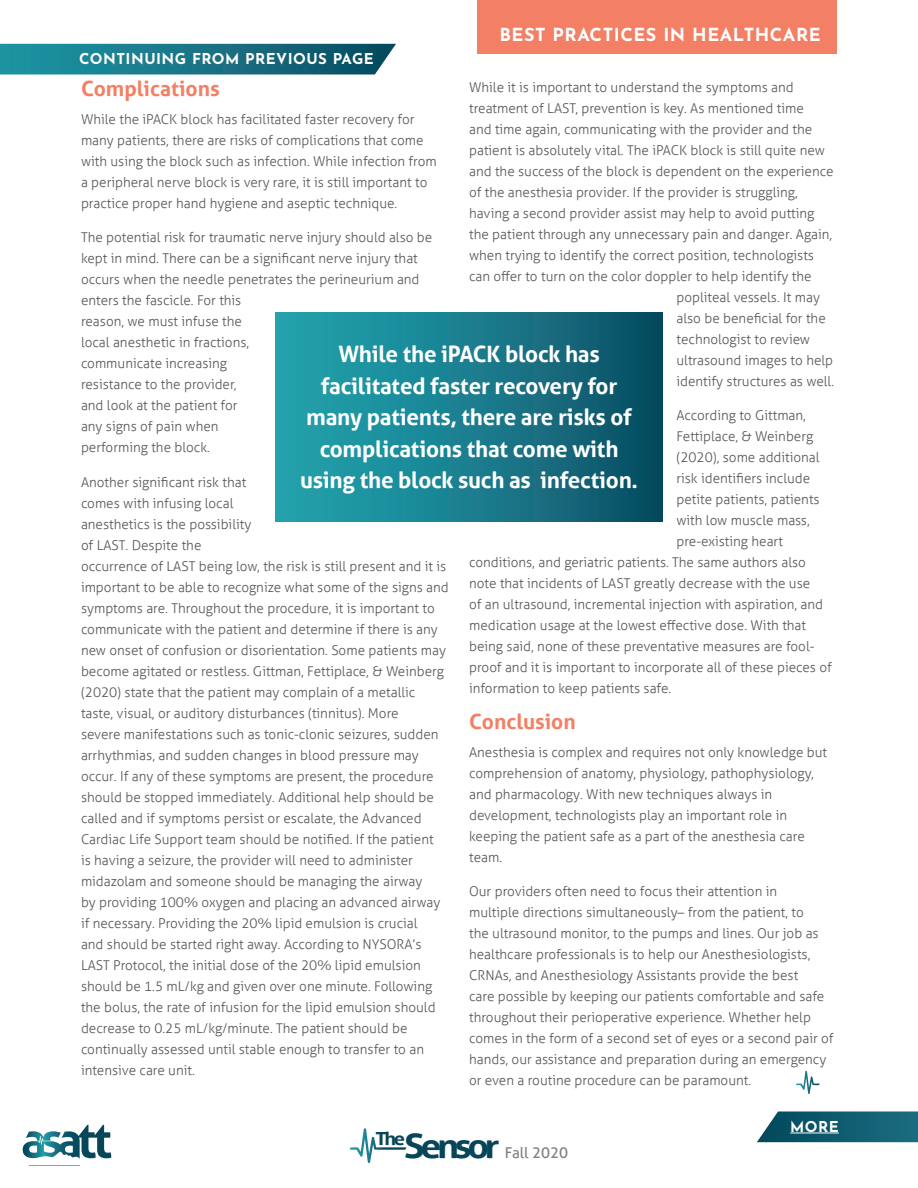
<style>
.page{position:relative;width:918px;height:1188px;background:#fff}
.page>*{position:absolute;margin:0;border:0;box-sizing:border-box;transform-origin:0 0}
.t1{font:700 33.75px "Aller";letter-spacing:-.12em;color:#074559;scale:1.11 1}
.t2{font:700 22.5px/31.5px "Aller";letter-spacing:-.01em;color:#fff;text-align:center}
.t3{font:700 21px "Aller";color:#f38064}
.t4{font:700 18px "Josefin Sans";letter-spacing:.03em;color:#fff}
.t5{font:700 18px "Aller";color:#074559;scale:1.11 1}
.t6{font:700 15px "Josefin Sans";letter-spacing:.03em;color:#fff}
.t7{font:15px "Aller";color:#808285}
.t8{font:300 13.5px/21px "Aller";color:#57585a}
</style>
<div class="page">
<svg style="left:350px;top:1128px;width:56px;height:35px"></svg>
<svg style="left:23px;top:1125px;width:88px;height:34px"></svg>
<hr style="left:29px;top:1165px;width:51px;height:1px;background:#f38064">
<svg style="left:757px;top:1112px;width:161px;height:30px;background:#206779"></svg>
<hr style="left:790px;top:1133px;width:49px;height:1px;background:#fff">
<svg style="left:0;top:44px;width:396px;height:31px;background:#1f7889"></svg>
<div style="left:477px;top:0;width:360px;height:54px;background:#f38064"></div>
<svg style="left:796px;top:1071px;width:24px;height:23px"></svg>
<div style="left:275px;top:312px;width:388px;height:210px;background:linear-gradient(to right,#25a9b3,#0c4f64)"></div>
<p class="t6" style="left:79px;top:46px;width:296px">CONTINUING FROM PREVIOUS PAGE</p>
<h3 class="t4" style="left:499px;top:19px;width:323px">BEST PRACTICES IN HEALTHCARE</h3>
<h3 class="t3" style="left:81px;top:75px;width:140px">Complications</h3>
<p class="t8" style="left:81px;top:108px;width:357px">While the iPACK block has facilitated faster recovery for many patients, there are risks of complications that come with using the block such as infection. While infection from a peripheral nerve block is very rare, it is still important to practice proper hand hygiene and aseptic technique.</p>
<p class="t8" style="left:81px;top:227px;width:353px">The potential risk for traumatic nerve injury should also be kept in mind. There can be a significant nerve injury that occurs when the needle penetrates the perineurium and enters the fascicle. For this<br>reason, we must infuse the<br>local anesthetic in fractions,<br>communicate increasing<br>resistance to the provider,<br>and look at the patient for<br>any signs of pain when<br>performing the block.</p>
<p class="t8" style="left:81px;top:471px;width:369px">Another significant risk that<br>comes with infusing local<br>anesthetics is the possibility<br>of LAST. Despite the<br>occurrence of LAST being low, the risk is still present and it is important to be able to recognize what some of the signs and symptoms are. Throughout the procedure, it is important to communicate with the patient and determine if there is any new onset of confusion or disorientation. Some patients may become agitated or restless. Gittman, Fettiplace, &amp; Weinberg (2020) state that the patient may complain of a metallic taste, visual, or auditory disturbances (tinnitus). More<br>severe manifestations such as tonic-clonic seizures, sudden arrhythmias, and sudden changes in blood pressure may occur. If any of these symptoms are present, the procedure should be stopped immediately. Additional help should be called and if symptoms persist or escalate, the Advanced Cardiac Life Support team should be notified. If the patient<br>is having a seizure, the provider will need to administer midazolam and someone should be managing the airway<br>by providing 100% oxygen and placing an advanced airway if necessary. Providing the 20% lipid emulsion is crucial<br>and should be started right away. According to NYSORA’s LAST Protocol, the initial dose of the 20% lipid emulsion should be 1.5 mL/kg and given over one minute. Following the bolus, the rate of infusion for the lipid emulsion should decrease to 0.25 mL/kg/minute. The patient should be continually assessed until stable enough to transfer to an intensive care unit.</p>
<p class="t8" style="left:469px;top:76px;width:326px">While it is important to understand the symptoms and</p>
<p class="t8" style="left:469px;top:97px;width:336px">treatment of LAST, prevention is key. As mentioned time</p>
<p class="t8" style="left:469px;top:118px;width:345px">and time again, communicating with the provider and the</p>
<p class="t8" style="left:469px;top:139px;width:357px">patient is absolutely vital. The iPACK block is still quite new</p>
<p class="t8" style="left:469px;top:160px;width:366px">and the success of the block is dependent on the experience</p>
<p class="t8" style="left:469px;top:181px;width:330px">of the anesthesia provider. If the provider is struggling,</p>
<p class="t8" style="left:469px;top:202px;width:347px">having a second provider assist may help to avoid putting</p>
<p class="t8" style="left:469px;top:223px;width:365px">the patient through any unnecessary pain and danger. Again,</p>
<p class="t8" style="left:469px;top:244px;width:346px">when trying to identify the correct position, technologists</p>
<p class="t8" style="left:469px;top:265px;width:344px">can offer to turn on the color doppler to help identify the</p>
<p class="t8" style="left:676px;top:286px;width:145px">popliteal vessels. It may</p>
<p class="t8" style="left:676px;top:307px;width:151px">also be beneficial for the</p>
<p class="t8" style="left:676px;top:328px;width:135px">technologist to review</p>
<p class="t8" style="left:676px;top:349px;width:158px">ultrasound images to help</p>
<p class="t8" style="left:676px;top:370px;width:159px">identify structures as well.</p>
<p class="t8" style="left:676px;top:405px;width:131px">According to Gittman,</p>
<p class="t8" style="left:676px;top:426px;width:138px">Fettiplace, &amp; Weinberg</p>
<p class="t8" style="left:676px;top:447px;width:145px">(2020), some additional</p>
<p class="t8" style="left:676px;top:468px;width:135px">risk identifiers include</p>
<p class="t8" style="left:676px;top:489px;width:145px">petite patients, patients</p>
<p class="t8" style="left:676px;top:510px;width:135px">with low muscle mass,</p>
<p class="t8" style="left:676px;top:531px;width:108px">pre-existing heart</p>
<p class="t8" style="left:469px;top:552px;width:338px">conditions, and geriatric patients. The same authors also</p>
<p class="t8" style="left:469px;top:573px;width:343px">note that incidents of LAST greatly decrease with the use</p>
<p class="t8" style="left:469px;top:594px;width:356px">of an ultrasound, incremental injection with aspiration, and</p>
<p class="t8" style="left:469px;top:615px;width:339px">medication usage at the lowest effective dose. With that</p>
<p class="t8" style="left:469px;top:636px;width:347px">being said, none of these preventative measures are fool-</p>
<p class="t8" style="left:469px;top:657px;width:364px">proof and it is important to incorporate all of these pieces of</p>
<p class="t8" style="left:469px;top:678px;width:204px">information to keep patients safe.</p>
<h3 class="t3" style="left:469px;top:708px;width:108px">Conclusion</h3>
<p class="t8" style="left:469px;top:741px;width:360px">Anesthesia is complex and requires not only knowledge but comprehension of anatomy, physiology, pathophysiology, and pharmacology. With new techniques always in development, technologists play an important role in keeping the patient safe as a part of the anesthesia care team.</p>
<p class="t8" style="left:469px;top:881px;width:366px">Our providers often need to focus their attention in<br>multiple directions simultaneously– from the patient, to<br>the ultrasound monitor, to the pumps and lines. Our job as healthcare professionals is to help our Anesthesiologists, CRNAs, and Anesthesiology Assistants provide the best<br>care possible by keeping our patients comfortable and safe throughout their perioperative experience. Whether help comes in the form of a second set of eyes or a second pair of hands, our assistance and preparation during an emergency or even a routine procedure can be paramount.</p>
<h2 class="t2" style="left:300px;top:338px;width:340px">While the iPACK block has facilitated faster recovery for many patients, there are risks of complications that come with using the block such as infection.</h2>
<h3 class="t5" style="left:376px;top:1127px;width:28px">The</h3>
<h1 class="t1" style="left:404px;top:1125px;width:87px">Sensor</h1>
<p class="t7" style="left:505px;top:1143px;width:65px">Fall 2020</p>
<p class="t6" style="left:790px;top:1113px;width:50px">MORE</p>
</div>
